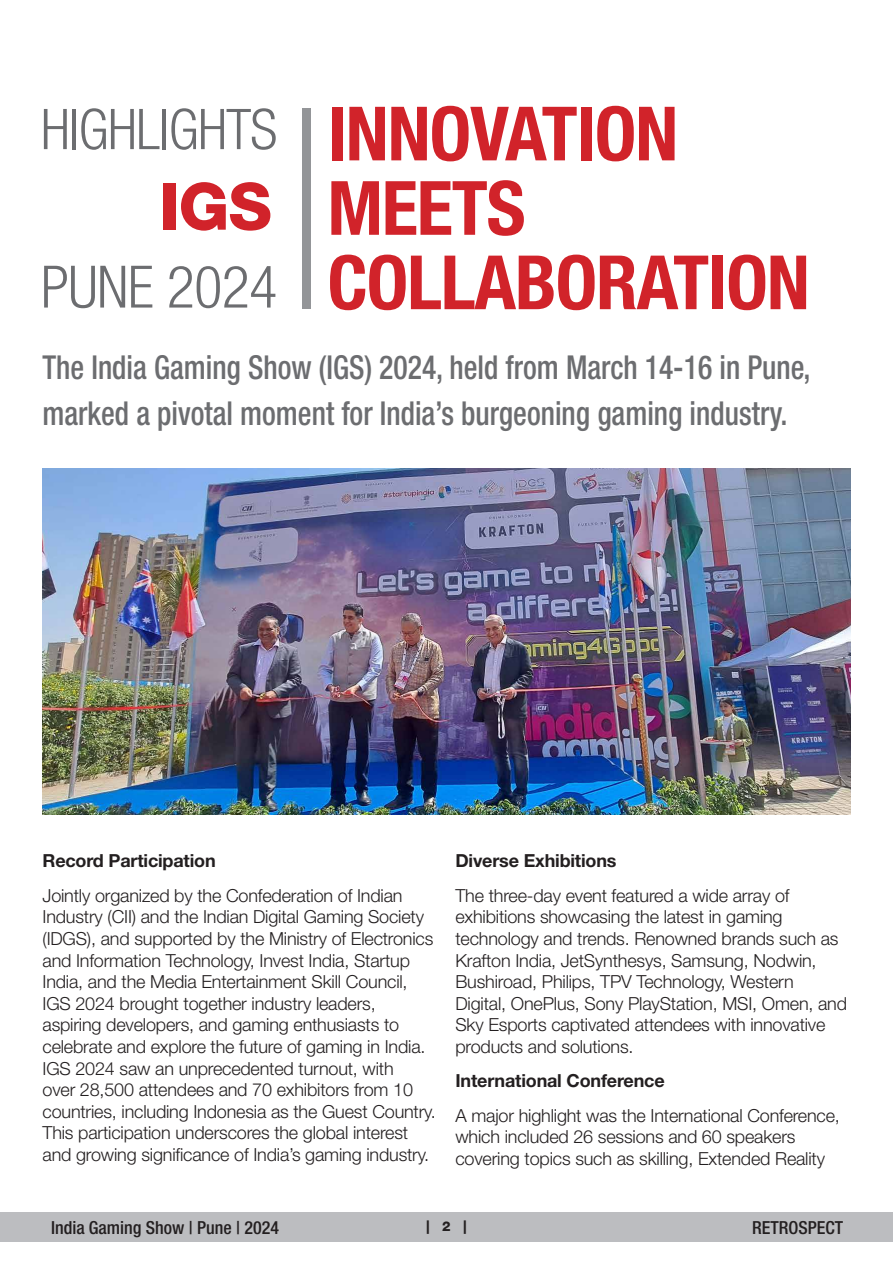
<style>
.page{position:relative;width:893px;height:1263px;background:#fff}
.page>*{position:absolute;margin:0;border:0;box-sizing:border-box;transform-origin:0 0}
.t1{font:700 condensed 75px/74.4px "Helvetica Neue LT Std";letter-spacing:-.015em;color:#d1232a}
.t2{font:800 65.25px "Helvetica Neue LT Std";color:#d1232a}
.t3{font:300 condensed 58.5px "Helvetica Neue LT Std";letter-spacing:-.01em;color:#6c6d70}
.t4{font:300 condensed 56.25px "Helvetica Neue LT Std";letter-spacing:-.015em;color:#6c6d70}
.t5{font:500 condensed 33px/45.6px "Helvetica Neue LT Std";color:#6c6d70;scale:.9 1}
.t6{font:300 18px/21.6px "Helvetica Neue LT Std";letter-spacing:-.01em;color:#231f20}
.t7{font:700 18px "Helvetica Neue LT Std";letter-spacing:-.01em;color:#231f20}
.t8{font:500 condensed 18px "Helvetica Neue LT Std";color:#231f20}
.t9{font:800 13.5px "Helvetica Neue LT Std";color:#231f20}
</style>
<div class="page">
<img style="left:43px;top:468px;width:807px;height:347px">
<div style="left:0;top:1212px;width:893px;height:30px;background:#bcbdc0"></div>
<div style="left:302px;top:108px;width:8px;height:200px;background:#939598"></div>
<p class="t4" style="left:41px;top:97px;width:238px">HIGHLIGHTS</p>
<p class="t2" style="left:159px;top:168px;width:114px">IGS</p>
<p class="t3" style="left:41px;top:253px;width:238px">PUNE 2024</p>
<p class="t1" style="left:327px;top:96px;width:484px">INNOVATION<br>MEETS<br>COLLABORATION</p>
<p class="t5" style="left:43px;top:344px;width:855px">The India Gaming Show (IGS) 2024, held from March 14-16 in Pune, marked a pivotal moment for India’s burgeoning gaming industry.</p>
<p class="t7" style="left:43px;top:850px;width:175px">Record Participation</p>
<p class="t6" style="left:43px;top:884px;width:395px">Jointly organized by the Confederation of Indian Industry (CII) and the Indian Digital Gaming Society (IDGS), and supported by the Ministry of Electronics and Information Technology, Invest India, Startup India, and the Media Entertainment Skill Council, IGS 2024 brought together industry leaders, aspiring developers, and gaming enthusiasts to celebrate and explore the future of gaming in India.<br>IGS 2024 saw an unprecedented turnout, with<br>over 28,500 attendees and 70 exhibitors from 10 countries, including Indonesia as the Guest Country.<br>This participation underscores the global interest and growing significance of India’s gaming industry.</p>
<p class="t7" style="left:455px;top:850px;width:163px">Diverse Exhibitions</p>
<p class="t6" style="left:455px;top:884px;width:393px">The three-day event featured a wide array of exhibitions showcasing the latest in gaming technology and trends. Renowned brands such as Krafton India, JetSynthesys, Samsung, Nodwin, Bushiroad, Philips, TPV Technology, Western Digital, OnePlus, Sony PlayStation, MSI, Omen, and Sky Esports captivated attendees with innovative products and solutions.</p>
<p class="t7" style="left:455px;top:1070px;width:211px">International Conference</p>
<p class="t6" style="left:455px;top:1104px;width:386px">A major highlight was the International Conference, which included 26 sessions and 60 speakers covering topics such as skilling, Extended Reality</p>
<p class="t8" style="left:51px;top:1217px;width:229px">India Gaming Show | Pune | 2024</p>
<p class="t9" style="left:426px;top:1218px;width:42px">| 2 |</p>
<p class="t8" style="left:752px;top:1217px;width:93px">RETROSPECT</p>
</div>
